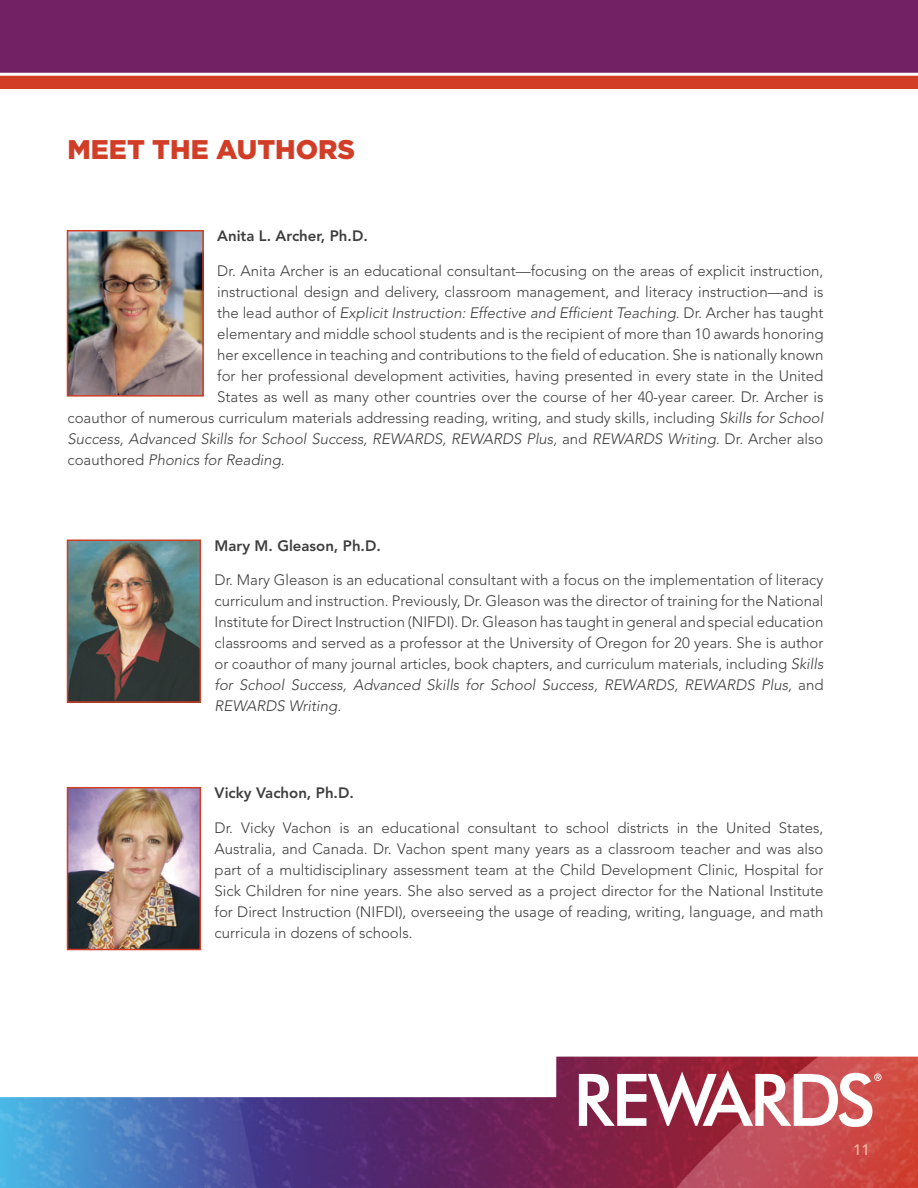
<style>
.page{position:relative;width:918px;height:1188px;background:#fff}
.page>*{position:absolute;margin:0;border:0;box-sizing:border-box;transform-origin:0 0}
.A_Header{font:900 27px "Gotham";color:#d13d27}
.Body_copy{font:300 15px/21px "Avenir LT Std";color:#3e3e3f;text-align:justify}
.Body_copy-2{font:italic 300 15px "Avenir LT Std";color:#3e3e3f}
.Body_copy-3{font:800 15px "Avenir LT Std";color:#3e3e3f}
.t1{font:500 15px "Avenir LT Std";color:#f1bfa8}
.s1{font-style:normal}
.s2{font-style:italic}
</style>
<div class="page">
<div style="left:0;top:2px;width:918px;height:87px;background:#d13d27"></div>
<img style="left:0;top:1057px;width:918px;height:131px">
<div style="left:0;top:0;width:918px;height:76px;background:#722164"></div>
<svg style="left:579px;top:1070px;width:303px;height:57px"></svg>
<img style="left:70px;top:233px;width:131px;height:161px">
<div style="left:67px;top:230px;width:137px;height:167px;border:2px solid #d13d27"></div>
<img style="left:69px;top:542px;width:130px;height:159px">
<div style="left:67px;top:540px;width:134px;height:163px;border:1px solid #d13d27"></div>
<img style="left:69px;top:789px;width:130px;height:159px">
<div style="left:67px;top:787px;width:134px;height:163px;border:1px solid #d13d27"></div>
<p class="A_Header" style="left:68px;top:131px;width:289px">MEET THE AUTHORS</p>
<p class="Body_copy-3" style="left:217px;top:227px;width:152px">Anita L. Archer, Ph.D.</p>
<p class="Body_copy" style="left:217px;top:260px;width:608px">Dr. Anita Archer is an educational consultant—focusing on the areas of explicit instruction,</p>
<p class="Body_copy" style="left:217px;top:281px;width:608px">instructional design and delivery, classroom management, and literacy instruction—and is</p>
<p class="Body_copy-2" style="left:217px;top:304px;width:608px"><span class="s1">the lead author of</span> Explicit Instruction: Effective and Efficient Teaching<span class="s1">. Dr. Archer has taught</span></p>
<p class="Body_copy" style="left:217px;top:323px;width:608px">elementary and middle school students and is the recipient of more than 10 awards honoring</p>
<p class="Body_copy" style="left:217px;top:344px;width:608px">her excellence in teaching and contributions to the field of education. She is nationally known</p>
<p class="Body_copy" style="left:217px;top:365px;width:608px">for her professional development activities, having presented in every state in the United</p>
<p class="Body_copy" style="left:217px;top:386px;width:608px">States as well as many other countries over the course of her 40-year career. Dr. Archer is</p>
<p class="Body_copy" style="left:68px;top:407px;width:758px">coauthor of numerous curriculum materials addressing reading, writing, and study skills, including <span class="s2">Skills for School</span></p>
<p class="Body_copy-2" style="left:68px;top:430px;width:757px">Success, Advanced Skills for School Success, REWARDS, REWARDS Plus, <span class="s1">and</span> REWARDS Writing<span class="s1">. Dr. Archer also</span></p>
<p class="Body_copy-2" style="left:68px;top:451px;width:219px"><span class="s1">coauthored</span> Phonics for Reading<span class="s1">.</span></p>
<p class="Body_copy-3" style="left:215px;top:537px;width:168px">Mary M. Gleason, Ph.D.</p>
<p class="Body_copy" style="left:215px;top:570px;width:610px">Dr. Mary Gleason is an educational consultant with a focus on the implementation of literacy curriculum and instruction. Previously, Dr. Gleason was the director of training for the National Institute for Direct Instruction (NIFDI). Dr. Gleason has taught in general and special education classrooms and served as a professor at the University of Oregon for 20 years. She is author or coauthor of many journal articles, book chapters, and curriculum materials, including <span class="s2">Skills for School Success, Advanced Skills for School Success, REWARDS, REWARDS Plus,</span> and <span class="s2">REWARDS Writing</span>.</p>
<p class="Body_copy-3" style="left:215px;top:784px;width:141px">Vicky Vachon, Ph.D.</p>
<p class="Body_copy" style="left:215px;top:817px;width:610px">Dr. Vicky Vachon is an educational consultant to school districts in the United States, Australia, and Canada. Dr. Vachon spent many years as a classroom teacher and was also part of a multidisciplinary assessment team at the Child Development Clinic, Hospital for Sick Children for nine years. She also served as a project director for the National Institute for Direct Instruction (NIFDI), overseeing the usage of reading, writing, language, and math curricula in dozens of schools.</p>
<p class="t1" style="left:853px;top:1141px;width:18px">11</p>
</div>
